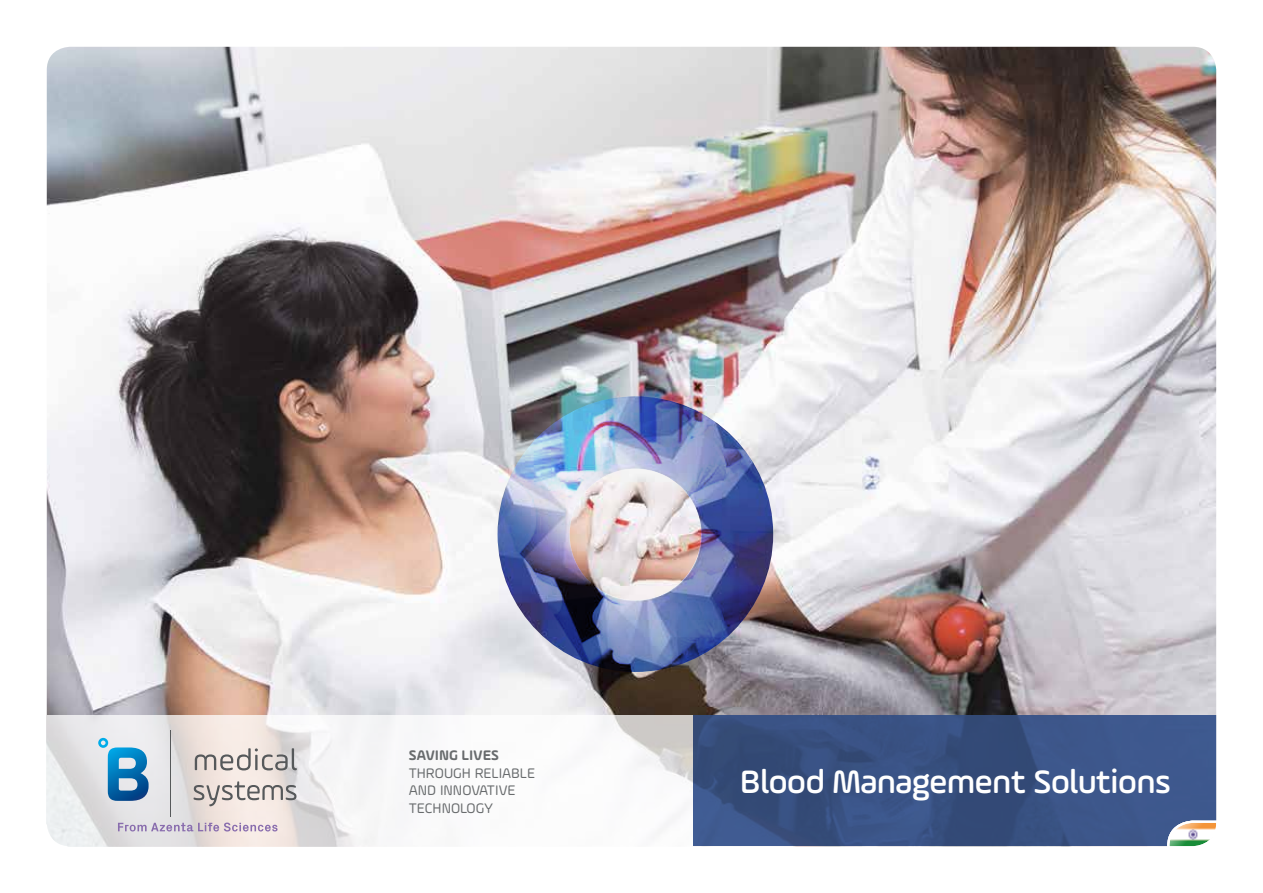
<style>
.page{position:relative;width:1263px;height:893px;background:#fff}
.page>*{position:absolute;margin:0;border:0;box-sizing:border-box;transform-origin:0 0}
.t1{font:500 34.5px "Ample Soft";letter-spacing:-.01em;color:#fff}
.t2{font:14.7px/17.7px "Ample Soft";color:#686b6d}
.t3{font:700 14.7px "Ample Soft";color:#686b6d}
</style>
<div class="page">
<img style="left:46px;top:46px;width:1171px;height:801px">
<svg style="left:195px;top:748px;width:102px;height:22px;background:#c5bebb"></svg>
<svg style="left:194px;top:781px;width:102px;height:25px;background:#ccc4c1"></svg>
<hr style="left:170px;top:730px;width:1px;height:86px;background:#56595b">
<svg style="left:98px;top:738px;width:51px;height:63px;background:#72aacd"></svg>
<svg style="left:118px;top:823px;width:160px;height:8px"></svg>
<svg style="left:1166px;top:819px;width:51px;height:28px"></svg>
<p class="t3" style="left:409px;top:746px;width:92px">SAVING LIVES</p>
<p class="t2" style="left:409px;top:764px;width:128px">THROUGH RELIABLE<br>AND INNOVATIVE<br>TECHNOLOGY</p>
<h1 class="t1" style="left:740px;top:761px;width:433px">Blood Management Solutions</h1>
</div>
